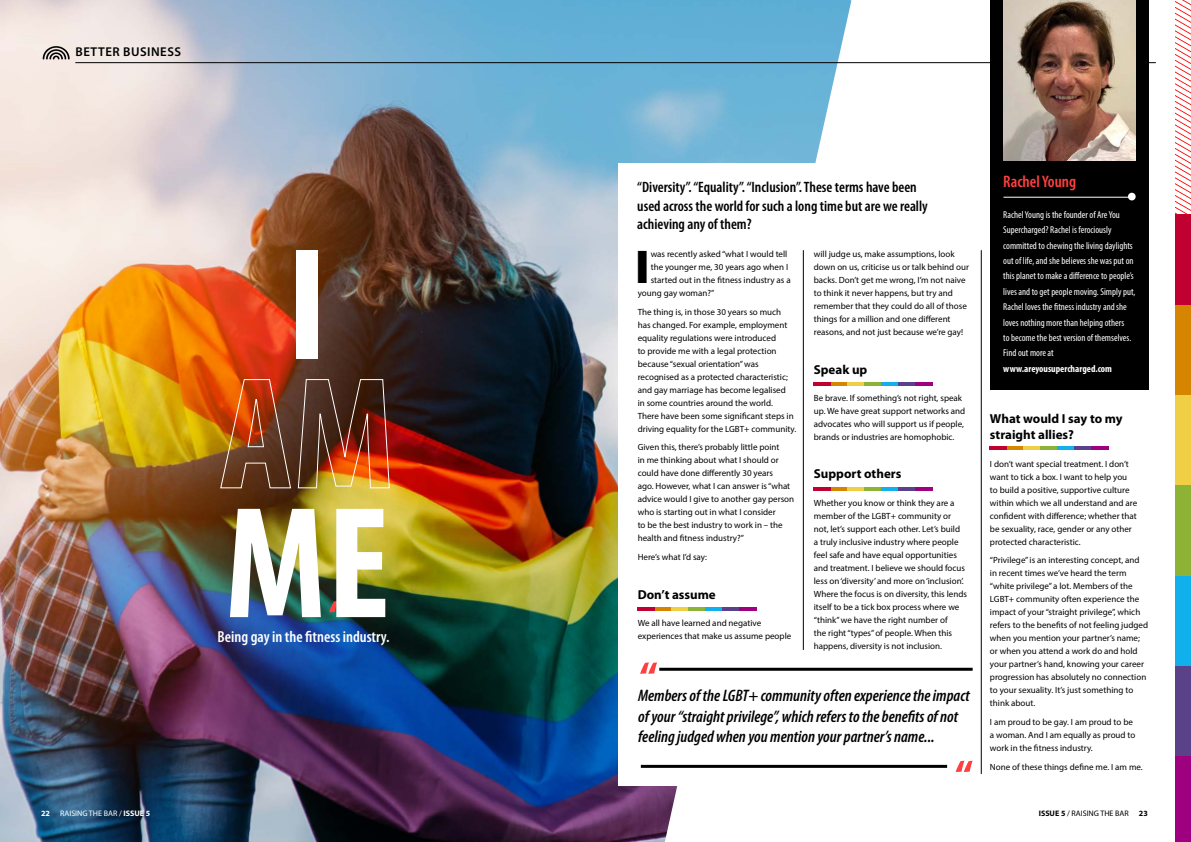
<style>
.page{position:relative;width:1191px;height:842px;background:#fff}
.page>*{position:absolute;margin:0;border:0;box-sizing:border-box;transform-origin:0 0}
.t1{font:700 condensed 160.6px/129.2px "Myriad Pro";color:#fff;text-align:center}
.t2{font:900 47.6px "Myriad Pro";color:#000}
.t3{font:italic 600 condensed 16.7px/20.4px "Myriad Pro";color:#000}
.t4{font:600 condensed 16.7px "Myriad Pro";color:#ff4040}
.t5{font:600 condensed 16px "Myriad Pro";color:#fff}
.t6{font:600 condensed 15px/18.8px "Myriad Pro";color:#000}
.t7{font:700 13px/16px "Myriad Pro";color:#000}
.t8{font:600 12.8px "Myriad Pro";letter-spacing:.04em;color:#000}
.t9{font:condensed 10px/15.4px "Myriad Pro";color:#fff}
.t10{font:700 condensed 10px "Myriad Pro";color:#fff}
.t11{font:9px/13px "Myriad Pro";color:#000}
.t12{font:8px "Myriad Pro";color:#fff}
.t13{font:8px "Myriad Pro";color:#000}
.t14{font:700 8px "Myriad Pro";color:#fff}
.t15{font:700 8px "Myriad Pro";color:#000}
.s1{font-weight:700}
</style>
<div class="page">
<img style="left:0;top:0;width:851px;height:842px">
<svg style="left:329px;top:601px;width:17px;height:11px"></svg>
<svg style="left:43px;top:46px;width:27px;height:13px"></svg>
<div style="left:618px;top:163px;width:534px;height:622px;background:#fff"></div>
<hr style="left:803px;top:250px;width:1px;height:400px;background:#000">
<hr style="left:981px;top:250px;width:1px;height:524px;background:#000">
<hr style="left:659px;top:668px;width:313px;height:3px;background:#000">
<svg style="left:640px;top:662px;width:17px;height:12px"></svg>
<hr style="left:641px;top:765px;width:306px;height:3px;background:#000">
<svg style="left:955px;top:761px;width:17px;height:11px"></svg>
<hr style="left:654px;top:607px;width:17px;height:3px;background:#d68500">
<hr style="left:671px;top:607px;width:18px;height:3px;background:#f0cf45">
<hr style="left:689px;top:607px;width:17px;height:3px;background:#8cb336">
<hr style="left:706px;top:607px;width:17px;height:3px;background:#0fb0eb">
<hr style="left:723px;top:607px;width:17px;height:3px;background:#594287">
<hr style="left:637px;top:607px;width:17px;height:3px;background:#bf0030">
<hr style="left:740px;top:607px;width:17px;height:3px;background:#9e0080">
<hr style="left:831px;top:382px;width:17px;height:4px;background:#d68500">
<hr style="left:848px;top:382px;width:17px;height:4px;background:#f0cf45">
<hr style="left:865px;top:382px;width:17px;height:4px;background:#8cb336">
<hr style="left:882px;top:382px;width:17px;height:4px;background:#0fb0eb">
<hr style="left:899px;top:382px;width:17px;height:4px;background:#594287">
<hr style="left:814px;top:382px;width:17px;height:4px;background:#bf0030">
<hr style="left:916px;top:382px;width:17px;height:4px;background:#9e0080">
<hr style="left:831px;top:487px;width:17px;height:3px;background:#d68500">
<hr style="left:848px;top:487px;width:17px;height:3px;background:#f0cf45">
<hr style="left:865px;top:487px;width:17px;height:3px;background:#8cb336">
<hr style="left:882px;top:487px;width:17px;height:3px;background:#0fb0eb">
<hr style="left:899px;top:487px;width:17px;height:3px;background:#594287">
<hr style="left:814px;top:487px;width:17px;height:3px;background:#bf0030">
<hr style="left:916px;top:487px;width:17px;height:3px;background:#9e0080">
<hr style="left:1006px;top:447px;width:17px;height:3px;background:#d68500">
<hr style="left:1023px;top:447px;width:17px;height:3px;background:#f0cf45">
<hr style="left:1040px;top:447px;width:17px;height:3px;background:#8cb336">
<hr style="left:1057px;top:447px;width:17px;height:3px;background:#0fb0eb">
<hr style="left:1074px;top:447px;width:17px;height:3px;background:#594287">
<hr style="left:989px;top:447px;width:17px;height:3px;background:#bf0030">
<hr style="left:1091px;top:447px;width:17px;height:3px;background:#9e0080">
<div style="left:1175px;top:305px;width:16px;height:90px;background:#d68500"></div>
<div style="left:1175px;top:395px;width:16px;height:91px;background:#f0cf45"></div>
<div style="left:1175px;top:486px;width:16px;height:90px;background:#8cb336"></div>
<div style="left:1175px;top:576px;width:16px;height:90px;background:#0fb0eb"></div>
<div style="left:1175px;top:666px;width:16px;height:91px;background:#594287"></div>
<div style="left:1175px;top:215px;width:16px;height:90px;background:#bf0030"></div>
<div style="left:1175px;top:757px;width:16px;height:85px;background:#9e0080"></div>
<hr style="left:75px;top:62px;width:1080px;height:1px;background:#000">
<div style="left:990px;top:0;width:158px;height:389px;background:#000"></div>
<img style="left:1003px;top:0;width:132px;height:161px">
<hr style="left:1003px;top:197px;width:128px;height:1px;background:#fff">
<div style="left:1128px;top:193px;width:7px;height:7px;background:#fff;border-radius:50%"></div>
<svg style="left:1175px;top:0;width:16px;height:215px"></svg>
<h3 class="t8" style="left:75px;top:43px;width:107px">BETTER BUSINESS</h3>
<h3 class="t6" style="left:637px;top:178px;width:292px">“Diversity”. “Equality”. “Inclusion”. These terms have been used across the world for such a long time but are we really achieving any of them?</h3>
<h1 class="t1" style="left:219px;top:237px;width:177px">I<br>AM<br>ME</h1>
<h2 class="t2" style="left:635px;top:240px;width:16px">I</h2>
<p class="t11" style="left:650px;top:247px;width:138px">was recently asked “what I would tell</p>
<p class="t11" style="left:650px;top:260px;width:139px">the younger me, 30 years ago when I</p>
<p class="t11" style="left:650px;top:273px;width:142px">started out in the fitness industry as a</p>
<p class="t11" style="left:637px;top:286px;width:78px">young gay woman?”</p>
<p class="t11" style="left:637px;top:305px;width:160px">The thing is, in those 30 years so much has changed. For example, employment equality regulations were introduced<br>to provide me with a legal protection because “sexual orientation” was recognised as a protected characteristic; and gay marriage has become legalised<br>in some countries around the world.<br>There have been some significant steps in driving equality for the LGBT+ community.</p>
<p class="t11" style="left:637px;top:441px;width:158px">Given this, there’s probably little point<br>in me thinking about what I should or could have done differently 30 years<br>ago. However, what I can answer is “what advice would I give to another gay person who is starting out in what I consider<br>to be the best industry to work in – the health and fitness industry?”</p>
<p class="t11" style="left:637px;top:550px;width:71px">Here’s what I’d say:</p>
<h3 class="t7" style="left:637px;top:586px;width:80px">Don’t assume</h3>
<p class="t11" style="left:637px;top:616px;width:155px">We all have learned and negative experiences that make us assume people</p>
<h3 class="t5" style="left:217px;top:628px;width:174px">Being gay in the fitness industry.</h3>
<p class="t11" style="left:814px;top:247px;width:157px">will judge us, make assumptions, look down on us, criticise us or talk behind our backs. Don’t get me wrong, I’m not naive to think it never happens, but try and remember that they could do all of those things for a million and one different reasons, and not just because we’re gay!</p>
<h3 class="t7" style="left:814px;top:361px;width:55px">Speak up</h3>
<p class="t11" style="left:814px;top:391px;width:153px">Be brave. If something’s not right, speak up. We have great support networks and advocates who will support us if people, brands or industries are homophobic.</p>
<h3 class="t7" style="left:814px;top:466px;width:89px">Support others</h3>
<p class="t11" style="left:814px;top:496px;width:155px">Whether you know or think they are a member of the LGBT+ community or not, let’s support each other. Let’s build<br>a truly inclusive industry where people feel safe and have equal opportunities and treatment. I believe we should focus less on ‘diversity’ and more on ‘inclusion’.<br>Where the focus is on diversity, this lends itself to be a tick box process where we “think” we have the right number of<br>the right “types” of people. When this happens, diversity is not inclusion.</p>
<h3 class="t3" style="left:638px;top:686px;width:333px">Members of the LGBT+ community often experience the impact of your “straight privilege”, which refers to the benefits of not feeling judged when you mention your partner’s name...</h3>
<h3 class="t4" style="left:1003px;top:172px;width:74px">Rachel Young</h3>
<p class="t9" style="left:1003px;top:207px;width:134px">Rachel Young is the founder of Are You Supercharged? Rachel is ferociously committed to chewing the living daylights out of life, and she believes she was put on this planet to make a difference to people’s lives and to get people moving. Simply put, Rachel loves the fitness industry and she loves nothing more than helping others<br>to become the best version of themselves.<br>Find out more at</p>
<p class="t10" style="left:1003px;top:362px;width:110px">www.areyousupercharged.com</p>
<h3 class="t7" style="left:990px;top:411px;width:134px">What would I say to my straight allies?</h3>
<p class="t11" style="left:990px;top:457px;width:149px">I don’t want special treatment. I don’t want to tick a box. I want to help you to build a positive, supportive culture within which we all understand and are confident with difference; whether that be sexuality, race, gender or any other protected characteristic.</p>
<p class="t11" style="left:990px;top:553px;width:160px">“Privilege” is an interesting concept, and in recent times we’ve heard the term “white privilege” a lot. Members of the LGBT+ community often experience the impact of your “straight privilege”, which refers to the benefits of not feeling judged when you mention your partner’s name; or when you attend a work do and hold your partner’s hand, knowing your career progression has absolutely no connection to your sexuality. It’s just something to think about.</p>
<p class="t11" style="left:990px;top:715px;width:147px">I am proud to be gay. I am proud to be a woman. And I am equally as proud to work in the fitness industry.</p>
<p class="t11" style="left:990px;top:760px;width:154px">None of these things define me. I am me.</p>
<p class="t14" style="left:41px;top:808px;width:10px">22</p>
<p class="t12" style="left:60px;top:808px;width:92px">RAISING THE BAR / <span class="s1">ISSUE 5</span></p>
<p class="t13" style="left:1038px;top:808px;width:92px"><span class="s1">ISSUE 5</span> / RAISING THE BAR</p>
<p class="t15" style="left:1139px;top:808px;width:10px">23</p>
</div>
